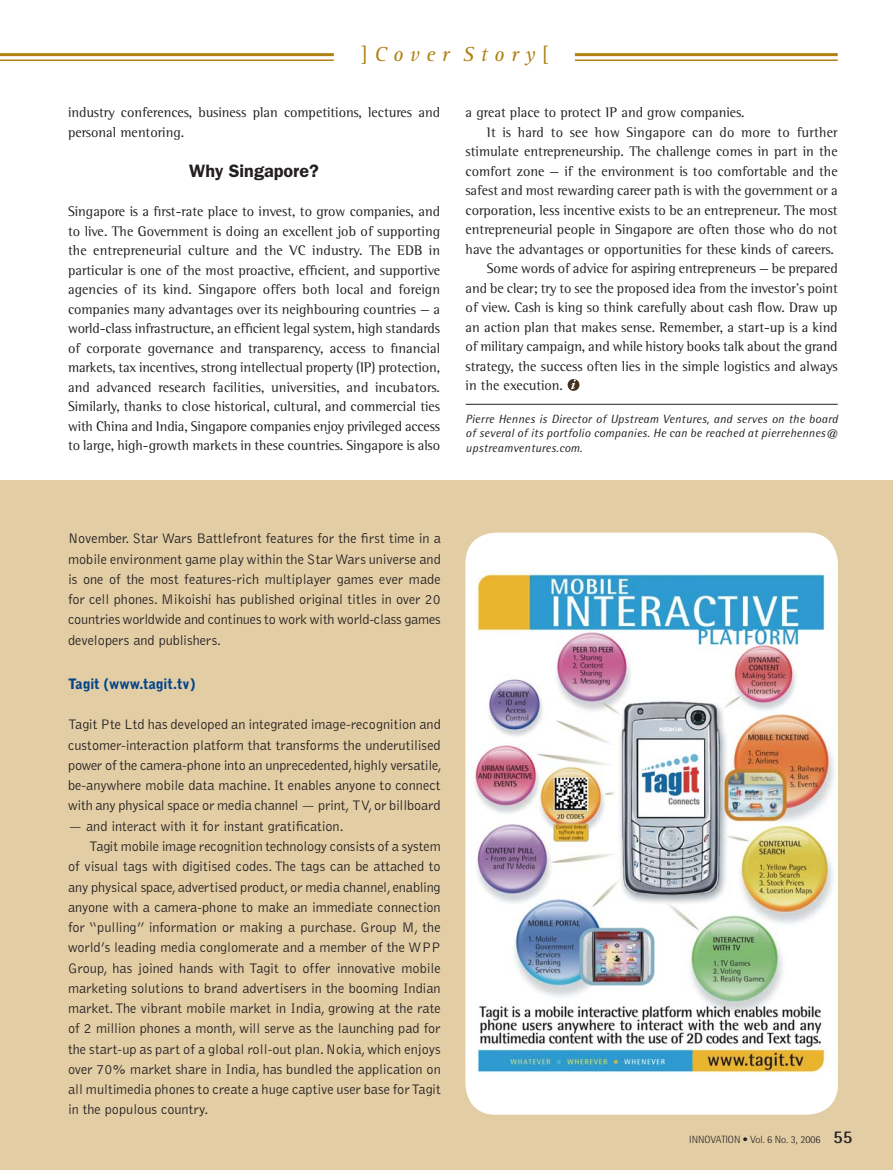
<style>
.page{position:relative;width:893px;height:1170px;background:#fff}
.page>*{position:absolute;margin:0;border:0;box-sizing:border-box;transform-origin:0 0}
.t1{font:italic 21px "Rotis Serif";color:#b08112}
.t2{font:600 18px "ITC Franklin Gothic Std";color:#231f20}
.t3{font:14.25px/19.5px "Rotis Semi Serif";color:#231f20}
.t4{font:300 14.25px/20.2px "Bell Gothic Std";color:#231f20;text-align:justify}
.t5{font:900 14.25px "Bell Gothic Std";color:#00458c}
.t6{font:italic 12px/14.4px "Rotis Semi Sans";letter-spacing:.02em;color:#231f20;text-align:justify}
.t7{font:300 10.5px "Rotis Semi Sans";color:#231f20}
.s1{font-style:normal}
.s2{font-weight:700;font-size:18px}
</style>
<div class="page">
<hr style="left:575px;top:53px;width:263px;height:3px;background:#b08112">
<hr style="left:575px;top:59px;width:263px;height:2px;background:#b08112">
<hr style="left:0;top:53px;width:334px;height:3px;background:#b08112">
<hr style="left:0;top:59px;width:334px;height:2px;background:#b08112">
<div style="left:0;top:480px;width:893px;height:689px;background:#e3cda5"></div>
<div style="left:466px;top:532px;width:372px;height:582px;background:#fff;border-radius:30px"></div>
<img style="left:466px;top:559px;width:372px;height:532px">
<div style="left:568px;top:379px;width:11px;height:12px;background:#42311f;border-radius:50%"></div>
<svg style="left:571px;top:379px;width:5px;height:10px"></svg>
<hr style="left:466px;top:404px;width:372px;height:1px;background:#231f20">
<h1 class="t1" style="left:361px;top:46px;width:188px"><span class="s1">]</span> C o v e r S t o r y <span class="s1">[</span></h1>
<p class="t3" style="left:68px;top:104px;width:374px">industry conferences, business plan competitions, lectures and personal mentoring.</p>
<p class="t2" style="left:189px;top:164px;width:131px">Why Singapore?</p>
<p class="t3" style="left:68px;top:203px;width:374px;text-align:justify">Singapore is a first-rate place to invest, to grow companies, and to live. The Government is doing an excellent job of supporting the entrepreneurial culture and the VC industry. The EDB in particular is one of the most proactive, efficient, and supportive agencies of its kind. Singapore offers both local and foreign companies many advantages over its neighbouring countries — a world-class infrastructure, an efficient legal system, high standards of corporate governance and transparency, access to financial markets, tax incentives, strong intellectual property (IP) protection, and advanced research facilities, universities, and incubators.<br>Similarly, thanks to close historical, cultural, and commercial ties with China and India, Singapore companies enjoy privileged access to large, high-growth markets in these countries. Singapore is also</p>
<p class="t3" style="left:466px;top:104px;width:281px">a great place to protect IP and grow companies.</p>
<p class="t3" style="left:487px;top:123px;width:352px">It is hard to see how Singapore can do more to further</p>
<p class="t3" style="left:466px;top:143px;width:374px">stimulate entrepreneurship. The challenge comes in part in the</p>
<p class="t3" style="left:466px;top:162px;width:374px">comfort zone — if the environment is too comfortable and the</p>
<p class="t3" style="left:466px;top:182px;width:374px">safest and most rewarding career path is with the government or a</p>
<p class="t3" style="left:466px;top:201px;width:374px">corporation, less incentive exists to be an entrepreneur. The most</p>
<p class="t3" style="left:466px;top:221px;width:374px">entrepreneurial people in Singapore are often those who do not</p>
<p class="t3" style="left:466px;top:240px;width:370px">have the advantages or opportunities for these kinds of careers.</p>
<p class="t3" style="left:487px;top:260px;width:352px">Some words of advice for aspiring entrepreneurs — be prepared</p>
<p class="t3" style="left:466px;top:279px;width:374px">and be clear; try to see the proposed idea from the investor’s point</p>
<p class="t3" style="left:466px;top:299px;width:374px">of view. Cash is king so think carefully about cash flow. Draw up</p>
<p class="t3" style="left:466px;top:318px;width:374px">an action plan that makes sense. Remember, a start-up is a kind</p>
<p class="t3" style="left:466px;top:338px;width:374px">of military campaign, and while history books talk about the grand</p>
<p class="t3" style="left:466px;top:357px;width:374px">strategy, the success often lies in the simple logistics and always</p>
<p class="t3" style="left:466px;top:377px;width:99px">in the execution.</p>
<p class="t6" style="left:466px;top:412px;width:374px">Pierre Hennes is Director of Upstream Ventures, and serves on the board of several of its portfolio companies. He can be reached at pierrehennes@ upstreamventures.com.</p>
<p class="t4" style="left:68px;top:529px;width:374px">November. Star Wars Battlefront features for the first time in a mobile environment game play within the Star Wars universe and is one of the most features-rich multiplayer games ever made for cell phones. Mikoishi has published original titles in over 20 countries worldwide and continues to work with world-class games developers and publishers.</p>
<p class="t5" style="left:68px;top:677px;width:129px">Tagit (www.tagit.tv)</p>
<p class="t4" style="left:68px;top:715px;width:375px">Tagit Pte Ltd has developed an integrated image-recognition and customer-interaction platform that transforms the underutilised power of the camera-phone into an unprecedented, highly versatile, be-anywhere mobile data machine. It enables anyone to connect with any physical space or media channel — print, TV, or billboard</p>
<p class="t4" style="left:68px;top:816px;width:277px">— and interact with it for instant gratification.</p>
<p class="t4" style="left:89px;top:836px;width:353px">Tagit mobile image recognition technology consists of a system</p>
<p class="t4" style="left:68px;top:856px;width:374px">of visual tags with digitised codes. The tags can be attached to</p>
<p class="t4" style="left:68px;top:877px;width:374px">any physical space, advertised product, or media channel, enabling</p>
<p class="t4" style="left:68px;top:897px;width:374px">anyone with a camera-phone to make an immediate connection</p>
<p class="t4" style="left:68px;top:917px;width:374px">for “pulling” information or making a purchase. Group M, the</p>
<p class="t4" style="left:68px;top:937px;width:374px">world’s leading media conglomerate and a member of the WPP</p>
<p class="t4" style="left:68px;top:958px;width:374px">Group, has joined hands with Tagit to offer innovative mobile</p>
<p class="t4" style="left:68px;top:978px;width:374px">marketing solutions to brand advertisers in the booming Indian</p>
<p class="t4" style="left:68px;top:998px;width:374px">market. The vibrant mobile market in India, growing at the rate</p>
<p class="t4" style="left:68px;top:1018px;width:374px">of 2 million phones a month, will serve as the launching pad for</p>
<p class="t4" style="left:68px;top:1039px;width:374px">the start-up as part of a global roll-out plan. Nokia, which enjoys</p>
<p class="t4" style="left:68px;top:1059px;width:374px">over 70% market share in India, has bundled the application on</p>
<p class="t4" style="left:68px;top:1079px;width:374px">all multimedia phones to create a huge captive user base for Tagit</p>
<p class="t4" style="left:68px;top:1099px;width:142px">in the populous country.</p>
<p class="t7" style="left:689px;top:1135px;width:165px">INNOVATION • Vol. 6 No. 3, 2006 <span class="s2">55</span></p>
</div>
